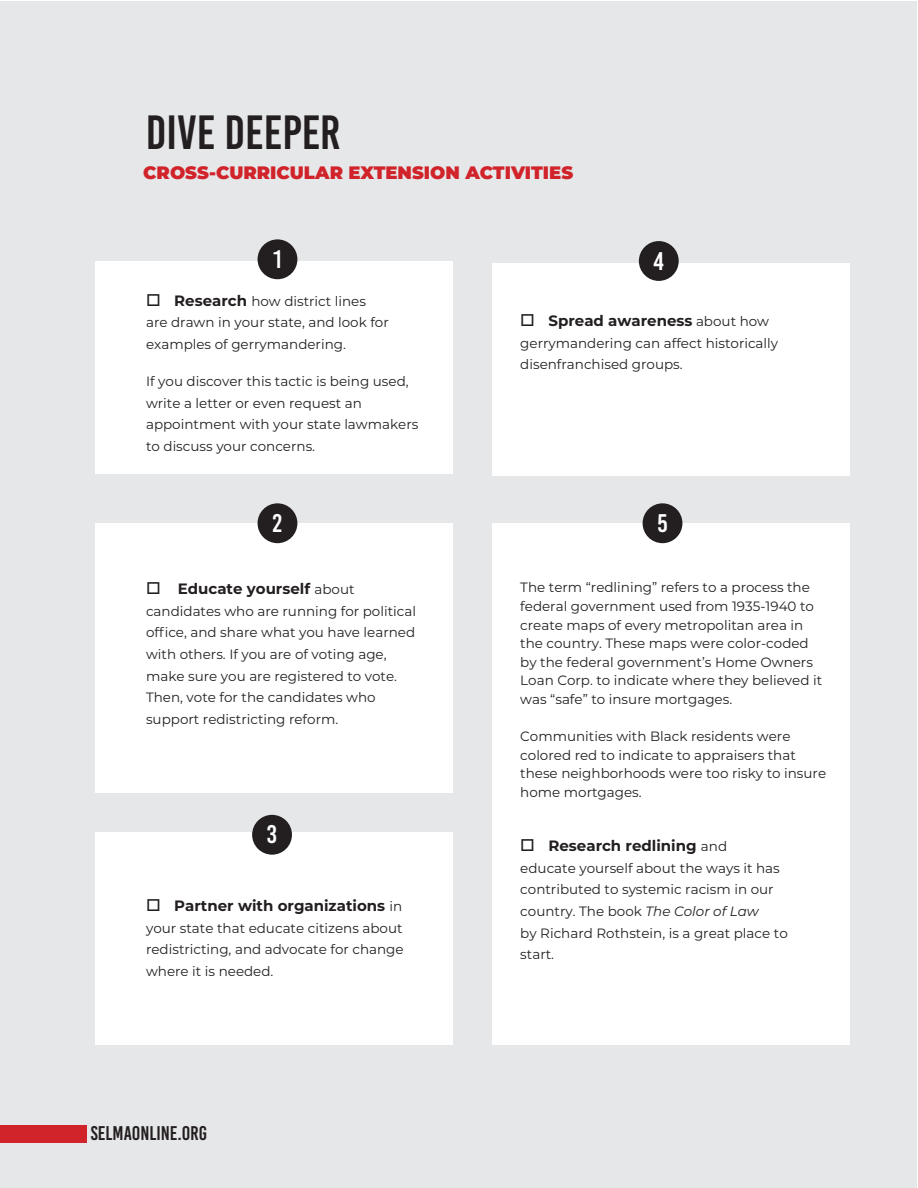
<style>
.page{position:relative;width:918px;height:1188px;background:#fff}
.page>*{position:absolute;margin:0;border:0;box-sizing:border-box;transform-origin:0 0}
.t1{font:48px "Bebas Kai";color:#231f20}
.t2{font:25.5px "Bebas Kai";color:#fff}
.t3{font:19.8px "Bebas Kai";color:#231f20}
.t4{font:900 18px "Montserrat";color:#d1232a}
.t5{font:700 15px "Montserrat";color:#231f20}
.t6{font:13.5px/21.6px "Montserrat";color:#231f20}
.s1{font-weight:700;font-size:15px}
.s2{font-weight:400;font-size:13.5px}
.s3{font-style:italic}
</style>
<div class="page">
<div style="left:1px;top:1px;width:916px;height:1186px;background:#e6e7e9"></div>
<div style="left:95px;top:261px;width:358px;height:213px;background:#fff"></div>
<div style="left:95px;top:523px;width:358px;height:270px;background:#fff"></div>
<div style="left:95px;top:832px;width:358px;height:213px;background:#fff"></div>
<div style="left:492px;top:264px;width:358px;height:212px;background:#fff"></div>
<div style="left:492px;top:523px;width:358px;height:522px;background:#fff"></div>
<div style="left:258px;top:239px;width:39px;height:40px;background:#231f20;border-radius:50%"></div>
<div style="left:258px;top:503px;width:39px;height:40px;background:#231f20;border-radius:50%"></div>
<div style="left:252px;top:815px;width:40px;height:40px;background:#231f20;border-radius:50%"></div>
<div style="left:639px;top:241px;width:40px;height:40px;background:#231f20;border-radius:50%"></div>
<div style="left:643px;top:503px;width:39px;height:40px;background:#231f20;border-radius:50%"></div>
<div style="left:0;top:1125px;width:86px;height:17px;background:#d1232a"></div>
<p class="t1" style="left:146px;top:107px;width:196px">DIVE DEEPER</p>
<p class="t4" style="left:143px;top:160px;width:431px">CROSS-CURRICULAR EXTENSION ACTIVITIES</p>
<p class="t2" style="left:273px;top:245px;width:10px">1</p>
<p class="t2" style="left:654px;top:247px;width:12px">4</p>
<p class="t6" style="left:146px;top:290px;width:244px">□ <span class="s1">Research</span> how district lines are drawn in your state, and look for examples of gerrymandering.</p>
<p class="t6" style="left:146px;top:370px;width:264px">If you discover this tactic is being used, write a letter or even request an</p>
<p class="t6" style="left:146px;top:413px;width:274px">appointment with your state lawmakers to discuss your concerns.</p>
<p class="t2" style="left:273px;top:509px;width:11px">2</p>
<p class="t5" style="left:146px;top:578px;width:210px">□ Educate yourself <span class="s2">about</span></p>
<p class="t6" style="left:146px;top:600px;width:271px">candidates who are running for political office, and share what you have learned with others. If you are of voting age, make sure you are registered to vote.<br>Then, vote for the candidates who support redistricting reform.</p>
<p class="t2" style="left:267px;top:821px;width:12px">3</p>
<p class="t5" style="left:146px;top:895px;width:258px">□ Partner with organizations <span class="s2">in</span></p>
<p class="t6" style="left:146px;top:917px;width:259px;text-align:justify">your state that educate citizens about redistricting, and advocate for change where it is needed.</p>
<p class="t3" style="left:91px;top:1122px;width:118px">SELMAONLINE.ORG</p>
<p class="t5" style="left:520px;top:310px;width:250px">□ Spread awareness <span class="s2">about how</span></p>
<p class="t6" style="left:520px;top:332px;width:259px">gerrymandering can affect historically disenfranchised groups.</p>
<p class="t2" style="left:657px;top:509px;width:12px">5</p>
<p class="t6" style="left:520px;top:578px;width:295px;line-height:18.6px">The term “redlining” refers to a process the federal government used from 1935-1940 to</p>
<p class="t6" style="left:520px;top:615px;width:303px;line-height:18.6px">create maps of every metropolitan area in the country. These maps were color-coded by the federal government’s Home Owners Loan Corp. to indicate where they believed it was “safe” to insure mortgages.</p>
<p class="t6" style="left:520px;top:727px;width:307px;line-height:18.6px">Communities with Black residents were colored red to indicate to appraisers that these neighborhoods were too risky to insure home mortgages.</p>
<p class="t5" style="left:520px;top:835px;width:208px">□ Research redlining <span class="s2">and</span></p>
<p class="t6" style="left:520px;top:857px;width:261px">educate yourself about the ways it has contributed to systemic racism in our country. The book <span class="s3">The Color of Law</span></p>
<p class="t6" style="left:520px;top:922px;width:269px">by Richard Rothstein, is a great place to start.</p>
</div>
